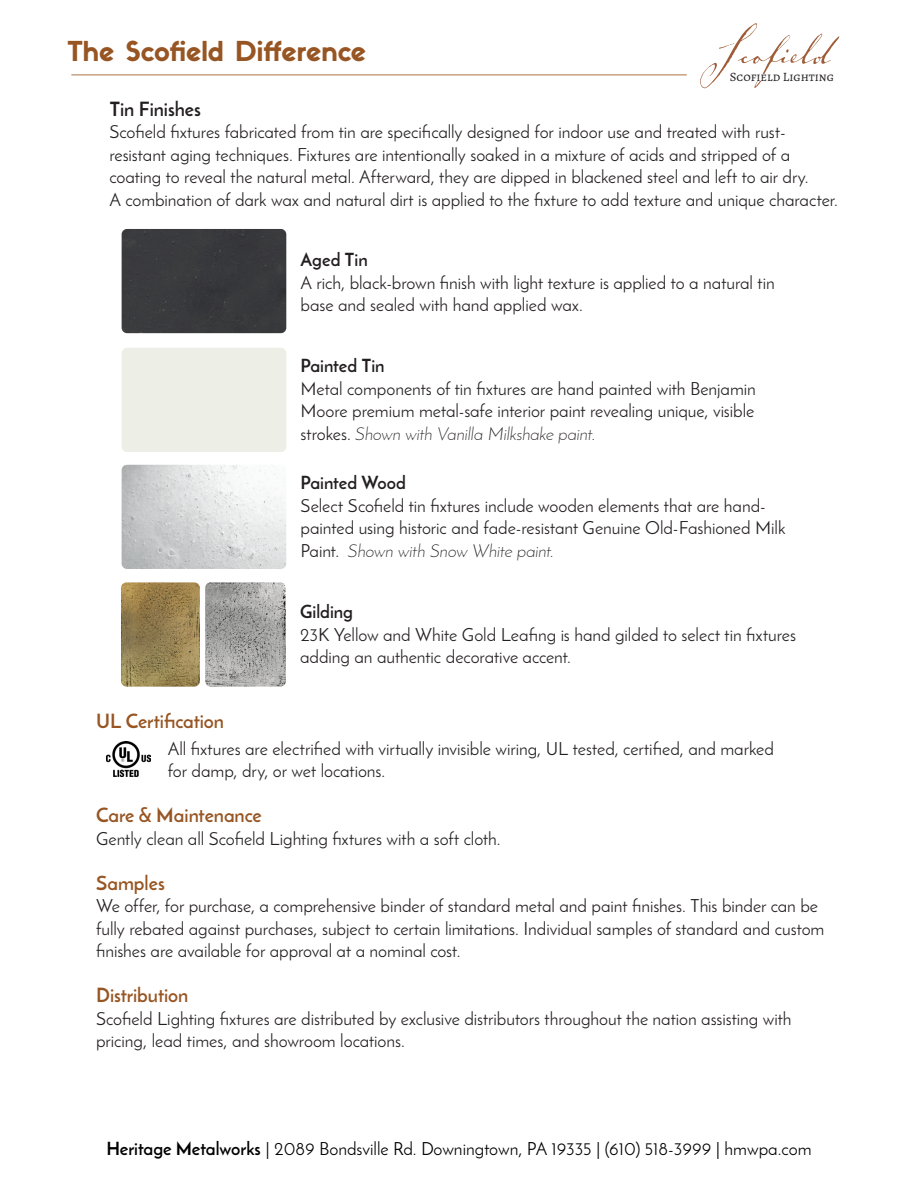
<style>
.page{position:relative;width:918px;height:1188px;background:#fff}
.page>*{position:absolute;margin:0;border:0;box-sizing:border-box;transform-origin:0 0}
.t1{font:27px "Sifonn Pro";color:#975523}
.t2{font:700 19.5px "Josefin Sans";letter-spacing:-.005em;color:#975523}
.t3{font:700 19.5px "Josefin Sans";letter-spacing:-.005em;color:#231f20}
.t4{font:18px/22.5px "Josefin Sans";letter-spacing:-.005em;color:#231f20}
.t5{font:18px "Josefin Sans";color:#000}
.t6{font:700 18px "Josefin Sans";color:#231f20}
.t7{font:12.75px "Alegreya SC";color:#231f20}
.s1{font-weight:300;font-style:italic}
.s2{font-weight:700}
</style>
<div class="page">
<div style="left:122px;top:229px;width:164px;height:104px;background:#393a3d"></div>
<img style="left:122px;top:465px;width:164px;height:104px">
<img style="left:121px;top:582px;width:79px;height:105px">
<img style="left:205px;top:582px;width:81px;height:105px">
<hr style="left:72px;top:75px;width:615px;height:1px;background:#ab7449">
<svg style="left:700px;top:23px;width:139px;height:65px"></svg>
<img style="left:107px;top:741px;width:43px;height:36px">
<p class="t1" style="left:68px;top:33px;width:300px">The Scofield Difference</p>
<p class="t7" style="left:730px;top:69px;width:106px">Scofield Lighting</p>
<p class="t3" style="left:109px;top:97px;width:93px">Tin Finishes</p>
<p class="t4" style="left:109px;top:121px;width:678px">Scofield fixtures fabricated from tin are specifically designed for indoor use and treated with rust-</p>
<p class="t4" style="left:109px;top:143px;width:682px">resistant aging techniques. Fixtures are intentionally soaked in a mixture of acids and stripped of a</p>
<p class="t4" style="left:109px;top:166px;width:701px">coating to reveal the natural metal. Afterward, they are dipped in blackened steel and left to air dry.</p>
<p class="t4" style="left:109px;top:188px;width:730px">A combination of dark wax and natural dirt is applied to the fixture to add texture and unique character.</p>
<p class="t6" style="left:301px;top:249px;width:69px">Aged Tin</p>
<p class="t4" style="left:301px;top:271px;width:476px">A rich, black-brown finish with light texture is applied to a natural tin base and sealed with hand applied wax.</p>
<p class="t6" style="left:301px;top:355px;width:86px">Painted Tin</p>
<p class="t4" style="left:301px;top:377px;width:457px;text-align:justify">Metal components of tin fixtures are hand painted with Benjamin Moore premium metal-safe interior paint revealing unique, visible strokes. <span class="s1">Shown with Vanilla Milkshake paint.</span></p>
<p class="t6" style="left:301px;top:472px;width:107px">Painted Wood</p>
<p class="t4" style="left:301px;top:494px;width:486px">Select Scofield tin fixtures include wooden elements that are hand&shy;painted using historic and fade-resistant Genuine Old-Fashioned Milk<br>Paint. <span class="s1">Shown with Snow White paint.</span></p>
<p class="t6" style="left:300px;top:600px;width:55px">Gilding</p>
<p class="t4" style="left:300px;top:623px;width:498px">23K Yellow and White Gold Leafing is hand gilded to select tin fixtures adding an authentic decorative accent.</p>
<p class="t2" style="left:96px;top:709px;width:129px">UL Certification</p>
<p class="t4" style="left:168px;top:737px;width:608px">All fixtures are electrified with virtually invisible wiring, UL tested, certified, and marked</p>
<p class="t4" style="left:168px;top:760px;width:219px">for damp, dry, or wet locations.</p>
<p class="t2" style="left:96px;top:803px;width:167px">Care &amp; Maintenance</p>
<p class="t4" style="left:96px;top:827px;width:406px">Gently clean all Scofield Lighting fixtures with a soft cloth.</p>
<p class="t2" style="left:96px;top:871px;width:70px">Samples</p>
<p class="t4" style="left:96px;top:895px;width:730px">We offer, for purchase, a comprehensive binder of standard metal and paint finishes. This binder can be fully rebated against purchases, subject to certain limitations. Individual samples of standard and custom finishes are available for approval at a nominal cost.</p>
<p class="t2" style="left:96px;top:983px;width:94px">Distribution</p>
<p class="t4" style="left:96px;top:1007px;width:697px">Scofield Lighting fixtures are distributed by exclusive distributors throughout the nation assisting with pricing, lead times, and showroom locations.</p>
<p class="t5" style="left:106px;top:1138px;width:707px"><span class="s2">Heritage Metalworks</span> | 2089 Bondsville Rd. Downingtown, PA 19335 | (610) 518-3999 | hmwpa.com</p>
</div>
